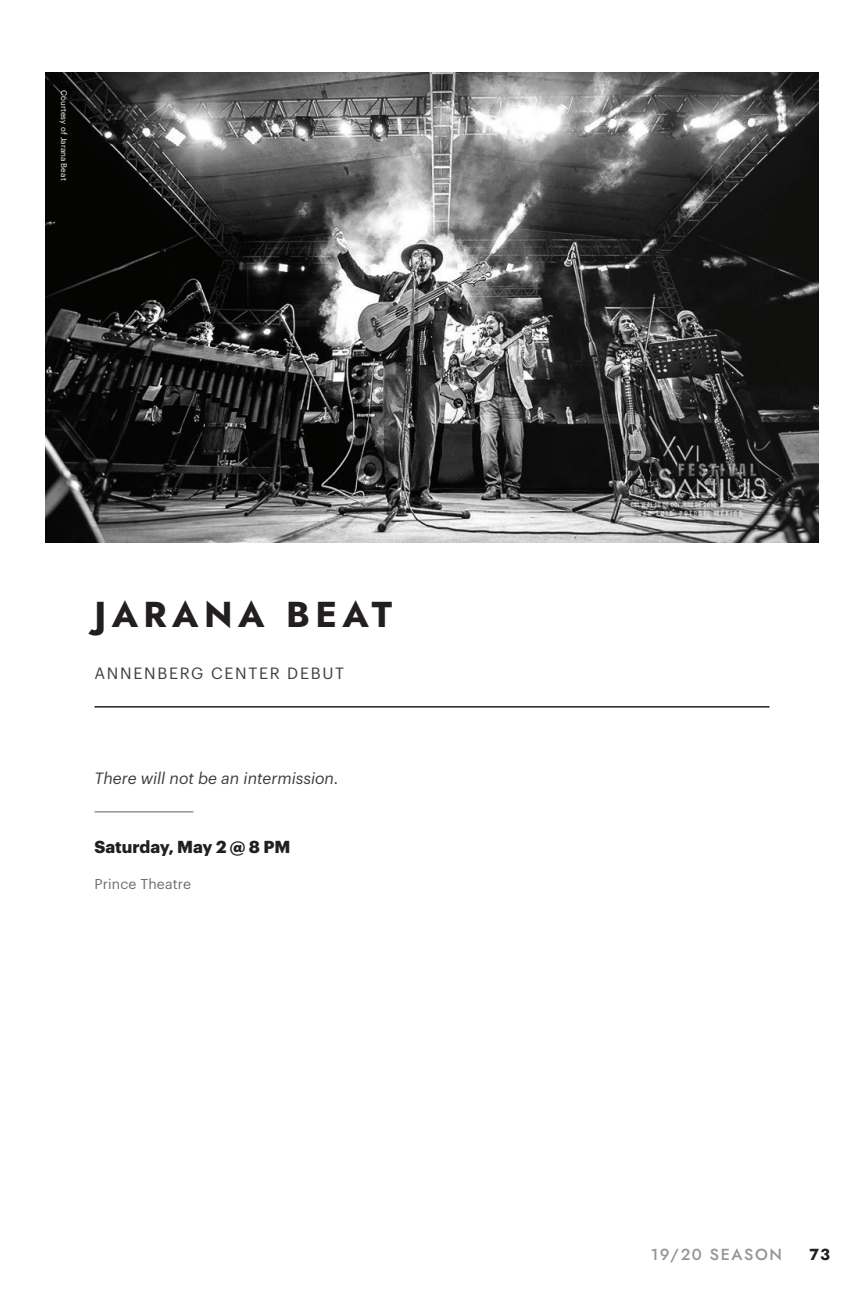
<style>
.page{position:relative;width:864px;height:1296px;background:#fff}
.page>*{position:absolute;margin:0;border:0;box-sizing:border-box;transform-origin:0 0}
.t1{font:700 36px "Jost";letter-spacing:.15em;color:#231f20}
.t2{font:700 17px "Graphik";letter-spacing:-.005em;color:#231f20}
.t3{font:italic 16px "Graphik";color:#3e3e3f}
.t4{font:16px "Graphik";letter-spacing:.105em;color:#3e3e3f}
.t5{font:500 16px "Jost";letter-spacing:.1em;color:#939598}
.t6{font:700 16px "Jost";color:#231f20}
.t7{font:14px "Graphik";letter-spacing:.01em;color:#6c6d70}
.t8{font:8px "Graphik";letter-spacing:.01em;color:#fff}
</style>
<div class="page">
<img style="left:45px;top:72px;width:774px;height:471px">
<hr style="left:94px;top:706px;width:676px;height:2px;background:#231f20">
<hr style="left:94px;top:811px;width:100px;height:2px;background:#939598">
<p class="t8" style="left:70px;top:90px;width:92px;rotate:90deg">Courtesy of Jarana Beat</p>
<p class="t1" style="left:94px;top:589px;width:299px">JARANA BEAT</p>
<p class="t4" style="left:95px;top:661px;width:251px">ANNENBERG CENTER DEBUT</p>
<p class="t3" style="left:94px;top:766px;width:246px">There will not be an intermission.</p>
<p class="t2" style="left:94px;top:833px;width:197px">Saturday, May 2 @ 8 PM</p>
<p class="t7" style="left:94px;top:873px;width:98px">Prince Theatre</p>
<p class="t5" style="left:651px;top:1243px;width:133px">19/20 SEASON</p>
<p class="t6" style="left:810px;top:1243px;width:22px">73</p>
</div>
